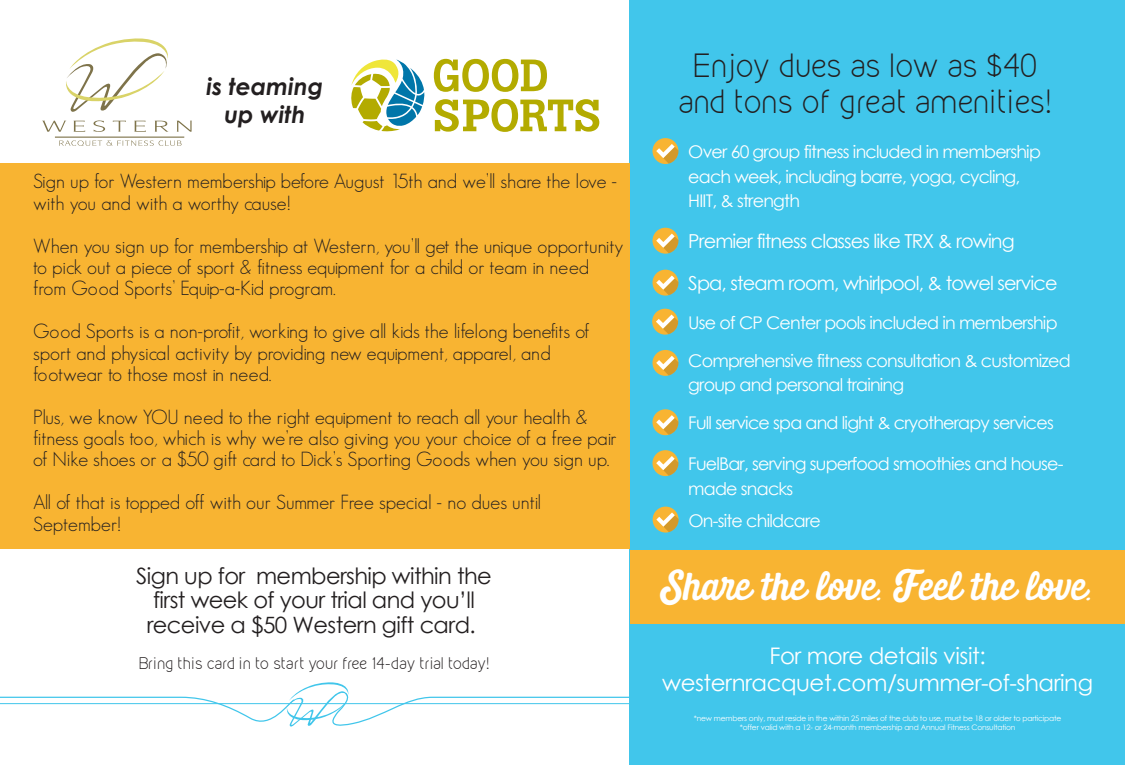
<style>
.page{position:relative;width:1125px;height:765px;background:#fff}
.page>*{position:absolute;margin:0;border:0;box-sizing:border-box;transform-origin:0 0}
.t1{font:42.5px "Daily Grind";color:#fff}
.t2{font:300 30px/36px "Kirvy";letter-spacing:-.02em;color:#231f20;text-align:center}
.t3{font:italic 700 23.5px/28px "Century Gothic";color:#231f20;text-align:center}
.t4{font:22.75px/27.5px "Century Gothic";letter-spacing:-.02em;color:#fff;text-align:center}
.t5{font:22.5px/24.5px "Century Gothic";letter-spacing:-.025em;color:#231f20;text-align:center}
.t6{font:300 20px/21.5px "Geosans";color:#231f20}
.t7{font:19.25px "Century Gothic";letter-spacing:-.045em;color:#fff}
.t8{font:17.5px/24.5px "Century Gothic";letter-spacing:-.045em;color:#fff}
.t9{font:300 15px "Kirvy";color:#231f20}
.t10{font:7.5px/9px "Century Gothic";letter-spacing:-.02em;color:#fff;text-align:center}
.s1{font-family:"Dancing Script OT"}
</style>
<div class="page">
<div style="left:630px;top:0;width:495px;height:765px;background:#41c6eb"></div>
<div style="left:0;top:163px;width:630px;height:385px;background:#f8b432"></div>
<svg style="left:0;top:681px;width:630px;height:49px"></svg>
<hr style="left:0;top:703px;width:630px;height:1px;background:#41c6eb">
<div style="left:652px;top:138px;width:26px;height:26px;background:#f8b432;border-radius:50%"></div>
<svg style="left:656px;top:144px;width:22px;height:20px"></svg>
<div style="left:652px;top:270px;width:26px;height:26px;background:#f8b432;border-radius:50%"></div>
<svg style="left:656px;top:276px;width:22px;height:19px"></svg>
<div style="left:652px;top:228px;width:26px;height:26px;background:#f8b432;border-radius:50%"></div>
<svg style="left:656px;top:234px;width:22px;height:19px"></svg>
<div style="left:652px;top:309px;width:26px;height:26px;background:#f8b432;border-radius:50%"></div>
<svg style="left:656px;top:315px;width:22px;height:19px"></svg>
<div style="left:652px;top:350px;width:26px;height:26px;background:#f8b432;border-radius:50%"></div>
<svg style="left:656px;top:356px;width:22px;height:19px"></svg>
<svg style="left:652px;top:409px;width:26px;height:26px"></svg>
<svg style="left:656px;top:415px;width:22px;height:20px"></svg>
<svg style="left:652px;top:450px;width:26px;height:26px"></svg>
<svg style="left:656px;top:456px;width:22px;height:20px"></svg>
<div style="left:653px;top:507px;width:26px;height:26px;background:#f8b432;border-radius:50%"></div>
<svg style="left:656px;top:512px;width:23px;height:20px"></svg>
<div style="left:630px;top:550px;width:495px;height:74px;background:#f8b432"></div>
<svg style="left:434px;top:58px;width:113px;height:34px"></svg>
<svg style="left:435px;top:98px;width:164px;height:34px"></svg>
<svg style="left:351px;top:59px;width:74px;height:73px"></svg>
<svg style="left:66px;top:38px;width:102px;height:74px"></svg>
<hr style="left:55px;top:137px;width:129px;height:1px;background:#7e734a">
<svg style="left:59px;top:140px;width:123px;height:6px"></svg>
<svg style="left:42px;top:121px;width:24px;height:11px"></svg>
<svg style="left:73px;top:121px;width:12px;height:11px"></svg>
<svg style="left:93px;top:120px;width:12px;height:12px"></svg>
<svg style="left:113px;top:121px;width:13px;height:11px"></svg>
<svg style="left:134px;top:121px;width:12px;height:11px"></svg>
<svg style="left:155px;top:121px;width:14px;height:11px"></svg>
<svg style="left:177px;top:121px;width:15px;height:11px"></svg>
<p class="t3" style="left:206px;top:71px;width:118px">is teaming up with</p>
<p class="t6" style="left:33px;top:171px;width:586px">Sign up for Western membership before August 15th and we’ll share the love - with you and with a worthy cause!</p>
<p class="t6" style="left:33px;top:235px;width:592px">When you sign up for membership at Western, you’ll get the unique opportunity to pick out a piece of sport &amp; fitness equipment for a child or team in need from Good Sports’ Equip-a-Kid program.</p>
<p class="t6" style="left:33px;top:321px;width:558px">Good Sports is a non-profit, working to give all kids the lifelong benefits of sport and physical activity by providing new equipment, apparel, and footwear to those most in need.</p>
<p class="t6" style="left:33px;top:406px;width:585px">Plus, we know YOU need to the right equipment to reach all your health &amp; fitness goals too, which is why we’re also giving you your choice of a free pair of Nike shoes or a $50 gift card to Dick’s Sporting Goods when you sign up.</p>
<p class="t6" style="left:33px;top:492px;width:510px">All of that is topped off with our Summer Free special - no dues until<br>September!</p>
<p class="t5" style="left:136px;top:563px;width:357px">Sign up for membership within the first week of your trial and you’ll receive a $50 Western gift card.</p>
<p class="t9" style="left:139px;top:654px;width:352px">Bring this card in to start your free 14-day trial today!</p>
<h2 class="t2" style="left:678px;top:48px;width:375px">Enjoy dues as low as $40 and tons of great amenities!</h2>
<p class="t8" style="left:688px;top:139px;width:354px">Over 60 group fitness included in membership each week, including barre, yoga, cycling,<br>HIIT, &amp; strength</p>
<p class="t7" style="left:688px;top:227px;width:328px">Premier fitness classes like TRX &amp; rowing</p>
<p class="t7" style="left:688px;top:269px;width:371px">Spa, steam room, whirlpool, &amp; towel service</p>
<p class="t8" style="left:688px;top:303px;width:384px;line-height:38.2px">Use of CP Center pools included in membership<br>Comprehensive fitness consultation &amp; customized</p>
<p class="t8" style="left:688px;top:366px;width:367px;line-height:38px">group and personal training<br>Full service spa and light &amp; cryotherapy services</p>
<p class="t8" style="left:688px;top:451px;width:377px">FuelBar, serving superfood smoothies and house&shy;made snacks</p>
<p class="t8" style="left:688px;top:508px;width:134px">On-site childcare</p>
<h1 class="t1" style="left:662px;top:567px;width:433px">Share the love<span class="s1">.</span> Feel the love<span class="s1">.</span></h1>
<p class="t4" style="left:662px;top:641px;width:432px">For more details visit: westernracquet.com/summer-of-sharing</p>
<p class="t10" style="left:694px;top:714px;width:369px">*new members only, must reside in the within 25 miles of the club to use, must be 18 or older to participate *offer valid with a 12- or 24-month membership and Annual Fitness Consultation</p>
</div>
